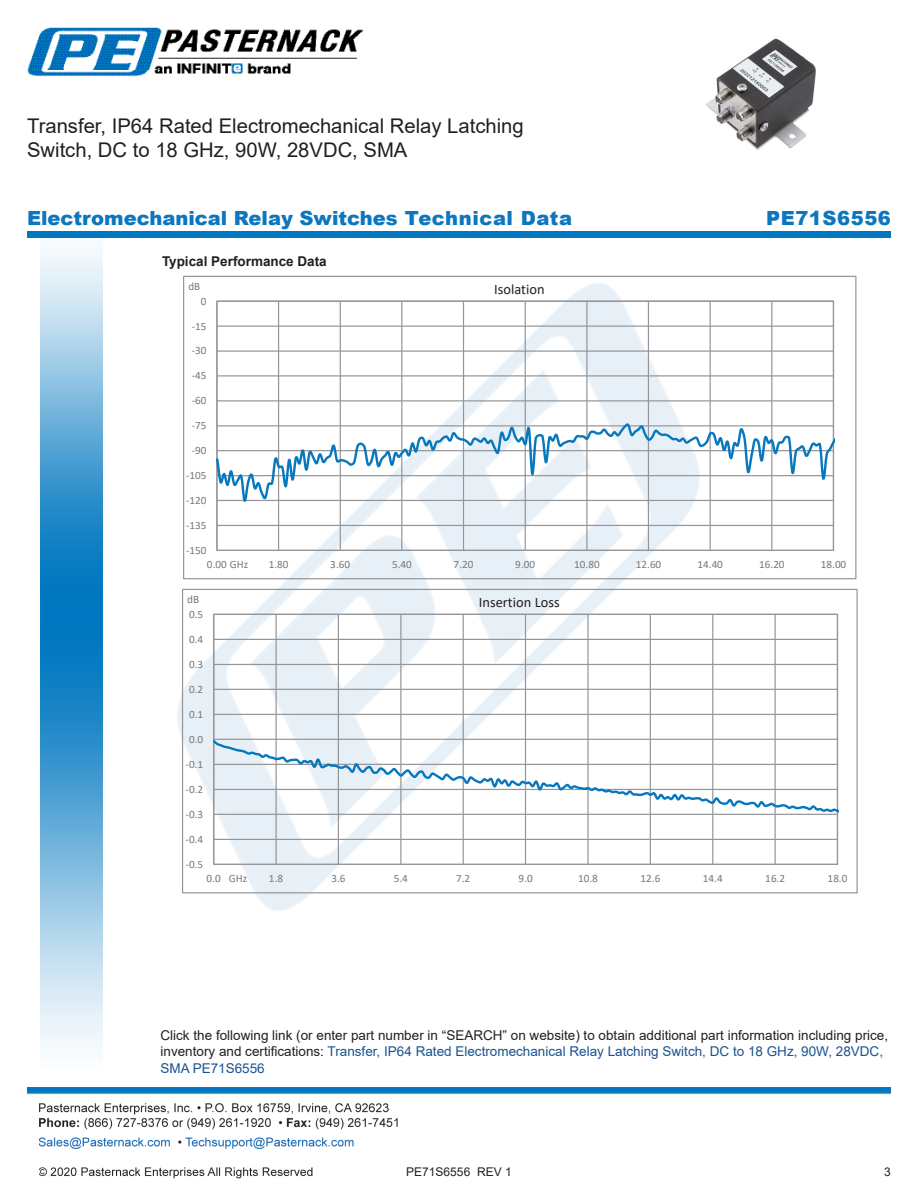
<style>
.page{position:relative;width:918px;height:1188px;background:#fff}
.page>*{position:absolute;margin:0;border:0;box-sizing:border-box;transform-origin:0 0}
.Web_Description_Para{font:20.25px/24.3px "Arial";color:#231f20}
.t1{font:900 19.5px "Arial";color:#0c77be}
.t2{font:900 19.5px "Arial";letter-spacing:.03em;color:#0c77be}
.t3{font:14.4px "Calibri";color:#231f20}
.Description_and_PN_L{font:13.5px/16.2px "Arial";color:#231f20}
.Head2{font:700 13.5px "Arial";color:#231f20}
.t4{font:12px "Arial";color:#231f20}
.t5{font:11.25px "Calibri";color:#76787b}
.t6{font:11.1px "Calibri";letter-spacing:.01em;color:#76787b}
.s1{color:#1a5392}
</style>
<div class="page">
<img style="left:39px;top:1103px;width:359px;height:76px">
<img style="left:102px;top:248px;width:719px;height:722px">
<img style="left:27px;top:1088px;width:864px;height:7px">
<img style="left:40px;top:237px;width:62px;height:811px">
<div style="left:27px;top:231px;width:864px;height:6px;background:#0177c0"></div>
<img style="left:27px;top:27px;width:337px;height:50px">
<hr style="left:217px;top:525px;width:616px;height:1px;background:#939598">
<hr style="left:217px;top:351px;width:616px;height:1px;background:#939598">
<hr style="left:217px;top:326px;width:616px;height:1px;background:#939598">
<hr style="left:278px;top:301px;width:1px;height:249px;background:#939598">
<hr style="left:340px;top:301px;width:1px;height:249px;background:#939598">
<hr style="left:401px;top:301px;width:1px;height:249px;background:#939598">
<hr style="left:463px;top:301px;width:1px;height:249px;background:#939598">
<hr style="left:525px;top:301px;width:1px;height:249px;background:#939598">
<hr style="left:586px;top:301px;width:2px;height:249px;background:#939598">
<hr style="left:648px;top:301px;width:1px;height:249px;background:#939598">
<hr style="left:710px;top:301px;width:1px;height:249px;background:#939598">
<hr style="left:771px;top:301px;width:1px;height:249px;background:#939598">
<hr style="left:216px;top:301px;width:2px;height:249px;background:#939598">
<svg style="left:217px;top:354px;width:618px;height:151px"></svg>
<hr style="left:214px;top:714px;width:623px;height:1px;background:#939598">
<hr style="left:214px;top:689px;width:623px;height:1px;background:#939598">
<hr style="left:214px;top:664px;width:623px;height:1px;background:#939598">
<hr style="left:214px;top:639px;width:623px;height:1px;background:#939598">
<hr style="left:275px;top:614px;width:2px;height:250px;background:#939598">
<hr style="left:338px;top:614px;width:1px;height:250px;background:#939598">
<hr style="left:400px;top:614px;width:2px;height:250px;background:#939598">
<hr style="left:463px;top:614px;width:1px;height:250px;background:#939598">
<hr style="left:525px;top:614px;width:1px;height:250px;background:#939598">
<hr style="left:587px;top:614px;width:2px;height:250px;background:#939598">
<hr style="left:650px;top:614px;width:1px;height:250px;background:#939598">
<hr style="left:712px;top:614px;width:1px;height:250px;background:#939598">
<hr style="left:775px;top:614px;width:1px;height:250px;background:#939598">
<hr style="left:213px;top:614px;width:1px;height:250px;background:#939598">
<svg style="left:214px;top:738px;width:625px;height:127px"></svg>
<img style="left:706px;top:38px;width:110px;height:112px">
<h1 class="Web_Description_Para" style="left:27px;top:114px;width:498px">Transfer, IP64 Rated Electromechanical Relay Latching<br>Switch, DC to 18 GHz, 90W, 28VDC, SMA</h1>
<p class="t1" style="left:27px;top:204px;width:547px">Electromechanical Relay Switches Technical Data</p>
<p class="t2" style="left:766px;top:204px;width:126px">PE71S6556</p>
<p class="Head2" style="left:162px;top:252px;width:166px">Typical Performance Data</p>
<p class="t6" style="left:188px;top:278px;width:13px">dB</p>
<p class="t3" style="left:494px;top:279px;width:52px">Isolation</p>
<p class="t6" style="left:201px;top:293px;width:7px">0</p>
<p class="t6" style="left:192px;top:318px;width:16px">-15</p>
<p class="t6" style="left:192px;top:343px;width:16px">-30</p>
<p class="t6" style="left:192px;top:368px;width:16px">-45</p>
<p class="t6" style="left:192px;top:393px;width:16px">-60</p>
<p class="t6" style="left:192px;top:418px;width:16px">-75</p>
<p class="t6" style="left:192px;top:443px;width:16px">-90</p>
<p class="t6" style="left:186px;top:468px;width:22px">-105</p>
<p class="t6" style="left:186px;top:493px;width:22px">-120</p>
<p class="t6" style="left:186px;top:517px;width:22px">-135</p>
<p class="t6" style="left:186px;top:542px;width:22px">-150</p>
<p class="t6" style="left:207px;top:557px;width:43px">0.00 GHz</p>
<p class="t6" style="left:269px;top:557px;width:21px">1.80</p>
<p class="t6" style="left:330px;top:557px;width:21px">3.60</p>
<p class="t6" style="left:392px;top:557px;width:21px">5.40</p>
<p class="t6" style="left:454px;top:557px;width:21px">7.20</p>
<p class="t6" style="left:515px;top:557px;width:21px">9.00</p>
<p class="t6" style="left:574px;top:557px;width:27px">10.80</p>
<p class="t6" style="left:636px;top:557px;width:27px">12.60</p>
<p class="t6" style="left:697px;top:557px;width:27px">14.40</p>
<p class="t6" style="left:759px;top:557px;width:27px">16.20</p>
<p class="t6" style="left:821px;top:557px;width:27px">18.00</p>
<p class="t5" style="left:187px;top:591px;width:13px">dB</p>
<p class="t3" style="left:479px;top:592px;width:82px">Insertion Loss</p>
<p class="t6" style="left:189px;top:606px;width:16px">0.5</p>
<p class="t5" style="left:189px;top:631px;width:16px">0.4</p>
<p class="t5" style="left:189px;top:656px;width:16px">0.3</p>
<p class="t6" style="left:189px;top:681px;width:16px">0.2</p>
<p class="t6" style="left:189px;top:706px;width:16px">0.1</p>
<p class="t6" style="left:189px;top:731px;width:16px">0.0</p>
<p class="t5" style="left:186px;top:756px;width:19px">-0.1</p>
<p class="t5" style="left:186px;top:781px;width:19px">-0.2</p>
<p class="t5" style="left:186px;top:806px;width:19px">-0.3</p>
<p class="t6" style="left:186px;top:831px;width:19px">-0.4</p>
<p class="t6" style="left:186px;top:856px;width:19px">-0.5</p>
<p class="t5" style="left:229px;top:871px;width:20px">GHz</p>
<p class="t6" style="left:207px;top:871px;width:16px">0.0</p>
<p class="t6" style="left:269px;top:871px;width:16px">1.8</p>
<p class="t6" style="left:331px;top:871px;width:16px">3.6</p>
<p class="t6" style="left:394px;top:871px;width:16px">5.4</p>
<p class="t6" style="left:456px;top:871px;width:16px">7.2</p>
<p class="t6" style="left:519px;top:871px;width:16px">9.0</p>
<p class="t6" style="left:578px;top:871px;width:21px">10.8</p>
<p class="t6" style="left:640px;top:871px;width:21px">12.6</p>
<p class="t6" style="left:703px;top:871px;width:21px">14.4</p>
<p class="t6" style="left:765px;top:871px;width:21px">16.2</p>
<p class="t6" style="left:828px;top:871px;width:21px">18.0</p>
<p class="Description_and_PN_L" style="left:160px;top:1027px;width:729px">Click the following link (or enter part number in “SEARCH” on website) to obtain additional part information including price, inventory and certifications: <span class="s1">Transfer, IP64 Rated Electromechanical Relay Latching Switch, DC to 18 GHz, 90W, 28VDC,<br>SMA PE71S6556</span></p>
<p class="t4" style="left:406px;top:1163px;width:107px">PE71S6556 REV 1</p>
<p class="t4" style="left:884px;top:1163px;width:8px">3</p>
</div>
